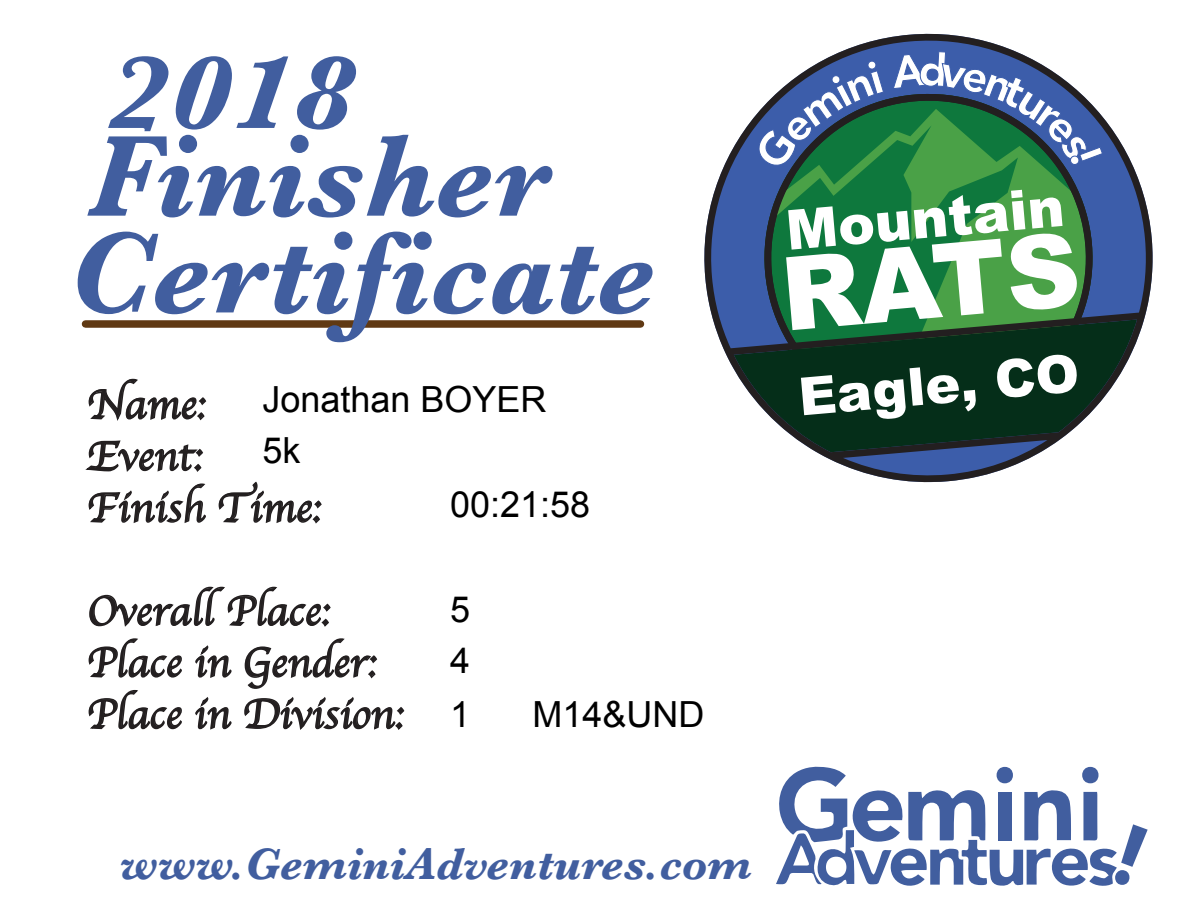
<style>
.page{position:relative;width:1188px;height:918px;background:#fff}
.page>*{position:absolute;margin:0;border:0;box-sizing:border-box;transform-origin:0 0}
.t1{font:italic 700 119.7px "Baskerville";color:#415e9f}
.t2{font:italic 700 105.75px "Baskerville";color:#415e9f;scale:1.12 1}
.t3{font:italic 700 46.05px "Baskerville";color:#415e9f}
.t4{font:43.05px/51.6px "Apple Chancery";color:#231f20}
.t5{font:36px "Arial";color:#000}
</style>
<div class="page">
<div style="left:86px;top:320px;width:554px;height:8px;background:#603913"></div>
<svg style="left:85px;top:378px;width:122px;height:145px"></svg>
<svg style="left:218px;top:481px;width:104px;height:43px"></svg>
<svg style="left:88px;top:586px;width:317px;height:144px"></svg>
<svg style="left:776px;top:766px;width:372px;height:120px"></svg>
<div style="left:1082px;top:767px;width:17px;height:16px;background:#415e9f;border-radius:50%"></div>
<div style="left:997px;top:767px;width:16px;height:16px;background:#415e9f;border-radius:50%"></div>
<div style="left:1115px;top:870px;width:15px;height:15px;background:#415e9f;border-radius:50%"></div>
<svg style="left:704px;top:33px;width:449px;height:450px"></svg>
<svg style="left:801px;top:367px;width:175px;height:52px"></svg>
<svg style="left:997px;top:354px;width:80px;height:43px"></svg>
<h2 class="t2" style="left:105px;top:31px;width:223px">2018</h2>
<h1 class="t1" style="left:87px;top:106px;width:461px">Finisher</h1>
<h1 class="t1" style="left:67px;top:203px;width:589px">Certificate</h1>
<p class="t4" style="left:87px;top:378px;width:235px">Name:<br>Event:<br>Finish Time:</p>
<p class="t5" style="left:262px;top:380px;width:285px">Jonathan BOYER</p>
<p class="t5" style="left:262px;top:431px;width:40px">5k</p>
<p class="t5" style="left:450px;top:485px;width:142px">00:21:58</p>
<p class="t4" style="left:87px;top:585px;width:318px">Overall Place:<br>Place in Gender:<br>Place in Division:</p>
<p class="t5" style="left:450px;top:590px;width:22px">5</p>
<p class="t5" style="left:450px;top:641px;width:22px">4</p>
<p class="t5" style="left:450px;top:695px;width:22px">1</p>
<p class="t5" style="left:532px;top:695px;width:173px">M14&amp;UND</p>
<p class="t3" style="left:120px;top:837px;width:632px">www.GeminiAdventures.com</p>
</div>
